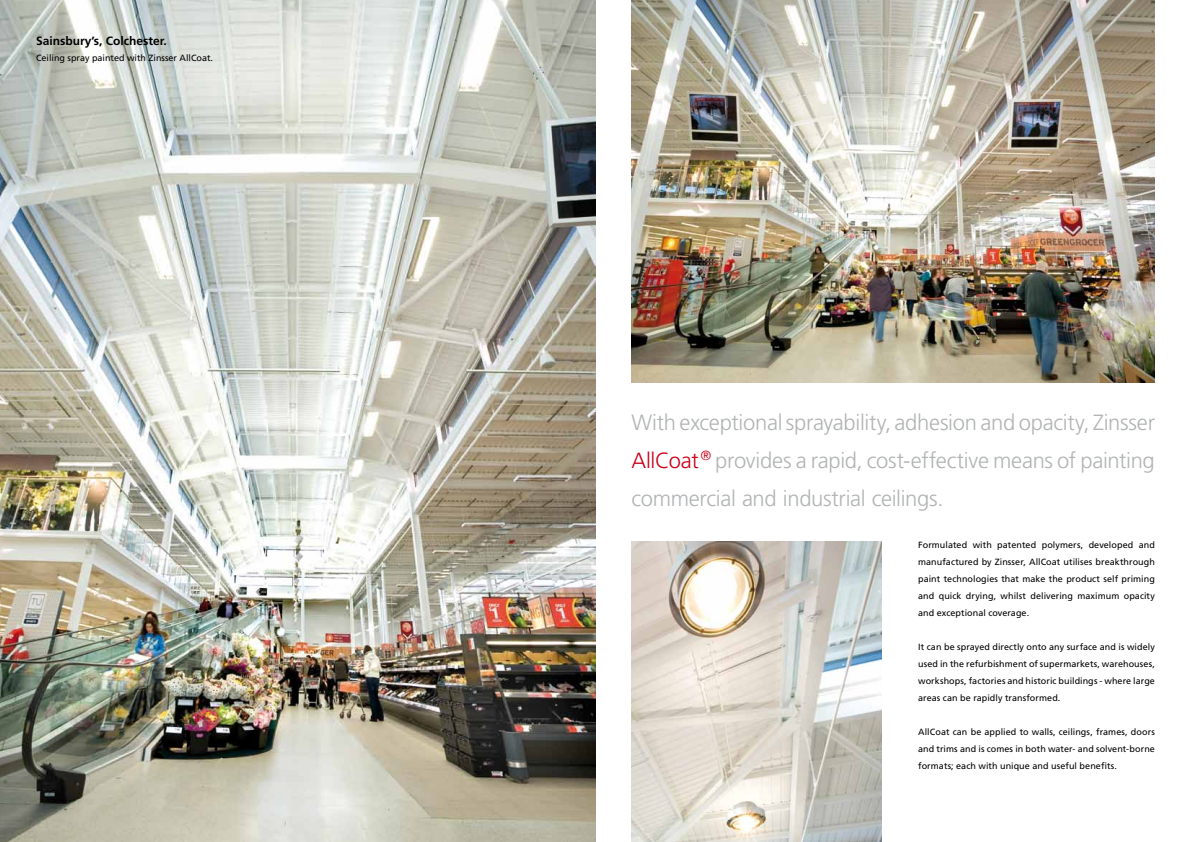
<style>
.page{position:relative;width:1191px;height:842px;background:#fff}
.page>*{position:absolute;margin:0;border:0;box-sizing:border-box;transform-origin:0 0}
.t1{font:300 22px/38px "Frutiger LT Std";letter-spacing:-.015em;color:#b1b3b4;text-align:justify}
.t2{font:700 12px "Frutiger LT Std";color:#000}
.t3{font:9px/17px "Frutiger LT Std";letter-spacing:.005em;color:#000;text-align:justify}
.s1{color:#c90019}
</style>
<div class="page">
<img style="left:631px;top:0;width:524px;height:383px">
<img style="left:0;top:0;width:595px;height:842px">
<img style="left:631px;top:542px;width:251px;height:300px">
<h2 class="t2" style="left:36px;top:34px;width:132px">Sainsbury’s, Colchester.</h2>
<p class="t3" style="left:36px;top:49px;width:179px">Ceiling spray painted with Zinsser AllCoat.</p>
<h1 class="t1" style="left:631px;top:403px;width:525px">With exceptional sprayability, adhesion and opacity, Zinsser <span class="s1">AllCoat</span> <sup>!</sup> provides a rapid, cost-effective means of painting commercial and industrial ceilings.</h1>
<p class="t3" style="left:918px;top:537px;width:238px">Formulated with patented polymers, developed and manufactured by Zinsser, AllCoat utilises breakthrough paint technologies that make the product self priming and quick drying, whilst delivering maximum opacity and exceptional coverage.</p>
<p class="t3" style="left:918px;top:639px;width:238px">It can be sprayed directly onto any surface and is widely used in the refurbishment of supermarkets, warehouses, workshops, factories and historic buildings - where large areas can be rapidly transformed.</p>
<p class="t3" style="left:918px;top:724px;width:238px">AllCoat can be applied to walls, ceilings, frames, doors and trims and is comes in both water- and solvent-borne formats; each with unique and useful benefits.</p>
</div>
